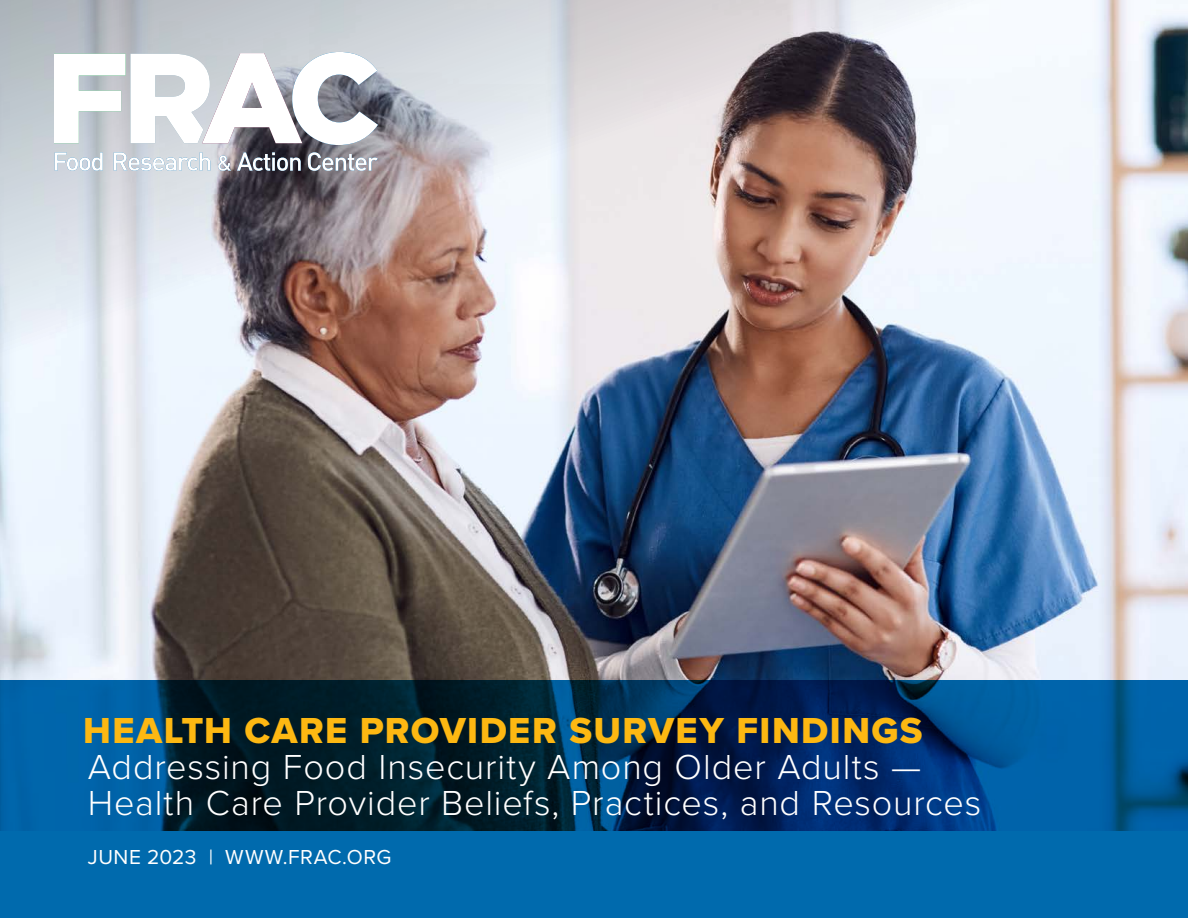
<style>
.page{position:relative;width:1188px;height:918px;background:#fff}
.page>*{position:absolute;margin:0;border:0;box-sizing:border-box;transform-origin:0 0}
.t1{font:37.5px "Proxima Nova Extrabld";letter-spacing:.035em;color:#fdb812}
.t2{font:300 36px/36px "Proxima Nova";letter-spacing:.02em;color:#fff}
.t3{font:21px "Proxima Nova";letter-spacing:.025em;color:#fff}
</style>
<div class="page">
<img style="left:0;top:0;width:1188px;height:680px">
<img style="left:0;top:0;width:1119px;height:512px">
<svg style="left:54px;top:52px;width:324px;height:93px"></svg>
<svg style="left:55px;top:152px;width:48px;height:19px"></svg>
<svg style="left:114px;top:152px;width:96px;height:19px"></svg>
<svg style="left:218px;top:156px;width:13px;height:15px"></svg>
<svg style="left:237px;top:152px;width:64px;height:19px"></svg>
<svg style="left:308px;top:152px;width:70px;height:19px"></svg>
<svg style="left:0;top:680px;width:1188px;height:152px;background:#003662"></svg>
<div style="left:0;top:832px;width:1188px;height:86px;background:#006aad"></div>
<p class="t1" style="left:83px;top:702px;width:841px">HEALTH CARE PROVIDER SURVEY FINDINGS</p>
<p class="t2" style="left:88px;top:747px;width:895px">Addressing Food Insecurity Among Older Adults —<br>Health Care Provider Beliefs, Practices, and Resources</p>
<p class="t3" style="left:88px;top:841px;width:305px">JUNE 2023 | WWW.FRAC.ORG</p>
</div>
